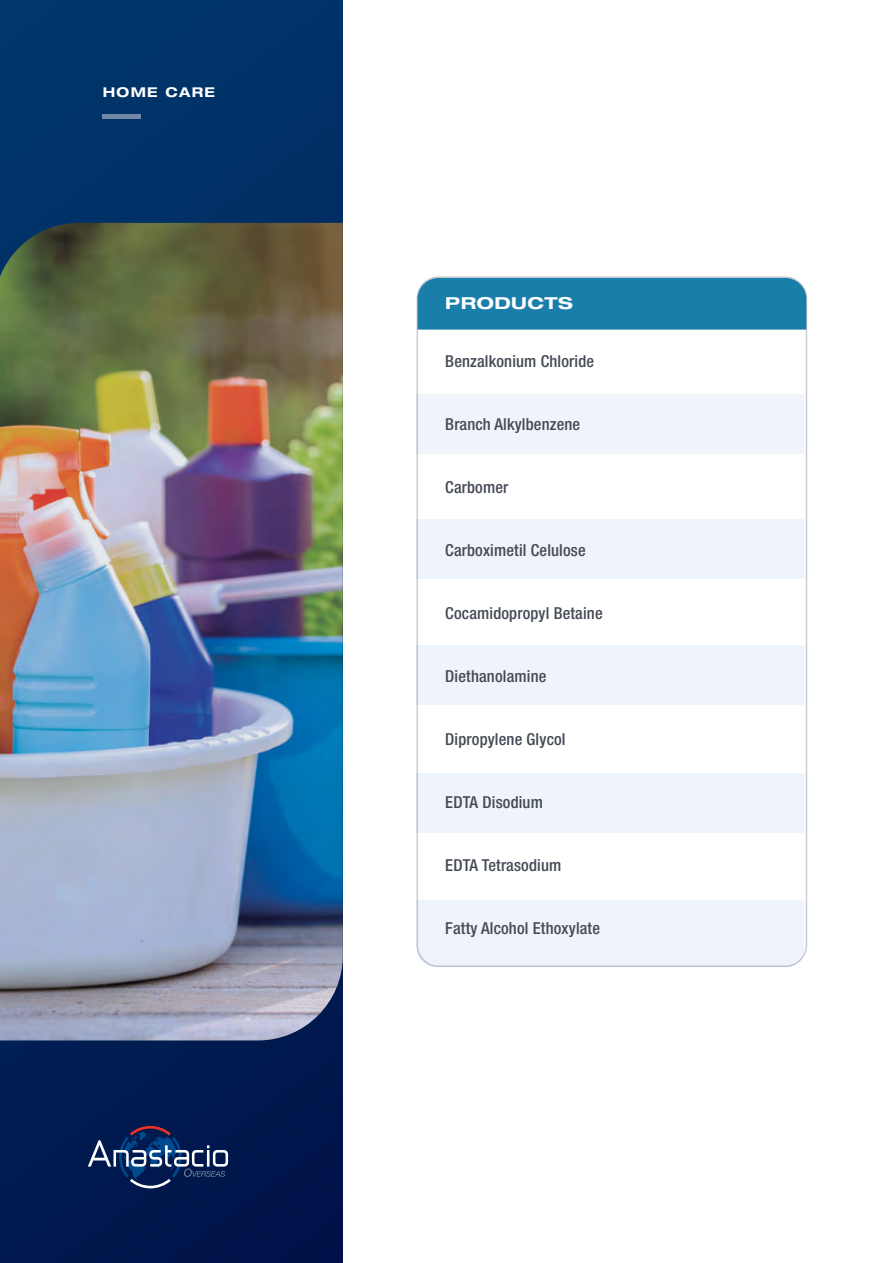
<style>
.page{position:relative;width:893px;height:1263px;background:#fff}
.page>*{position:absolute;margin:0;border:0;box-sizing:border-box;transform-origin:0 0}
.t1{font:500 condensed 16.5px "Helvetica Neue";letter-spacing:.01em;color:#444a55}
.t2{font:700 expanded 16.5px "Helvetica Neue";letter-spacing:.025em;color:#fff;scale:1.1 1}
.t3{font:700 expanded 13.5px "Helvetica Neue";letter-spacing:.1em;color:#fff}
</style>
<div class="page">
<svg style="left:0;top:0;width:343px;height:1263px;background:#00265b"></svg>
<img style="left:0;top:223px;width:343px;height:817px">
<div style="left:103px;top:114px;width:38px;height:5px;background:#7087a8"></div>
<svg style="left:88px;top:1126px;width:140px;height:62px;background:#233a69"></svg>
<div style="left:418px;top:278px;width:388px;height:52px;background:#1a7eab"></div>
<div style="left:416px;top:394px;width:388px;height:60px;background:#eaeff9"></div>
<div style="left:416px;top:645px;width:388px;height:59px;background:#eaeff9"></div>
<div style="left:416px;top:773px;width:388px;height:60px;background:#eaeff9"></div>
<div style="left:416px;top:900px;width:388px;height:67px;background:#eff3fa"></div>
<div style="left:416px;top:519px;width:388px;height:60px;background:#eaeff9"></div>
<p class="t3" style="left:103px;top:84px;width:114px">HOME CARE</p>
<p class="t2" style="left:445px;top:293px;width:117px">PRODUCTS</p>
<p class="t1" style="left:445px;top:351px;width:150px">Benzalkonium Chloride</p>
<p class="t1" style="left:445px;top:414px;width:136px">Branch Alkylbenzene</p>
<p class="t1" style="left:445px;top:477px;width:65px">Carbomer</p>
<p class="t1" style="left:445px;top:540px;width:142px">Carboximetil Celulose</p>
<p class="t1" style="left:445px;top:603px;width:159px">Cocamidopropyl Betaine</p>
<p class="t1" style="left:445px;top:666px;width:103px">Diethanolamine</p>
<p class="t1" style="left:445px;top:729px;width:122px">Dipropylene Glycol</p>
<p class="t1" style="left:445px;top:792px;width:99px">EDTA Disodium</p>
<p class="t1" style="left:445px;top:855px;width:118px">EDTA Tetrasodium</p>
<p class="t1" style="left:445px;top:918px;width:156px">Fatty Alcohol Ethoxylate</p>
</div>
